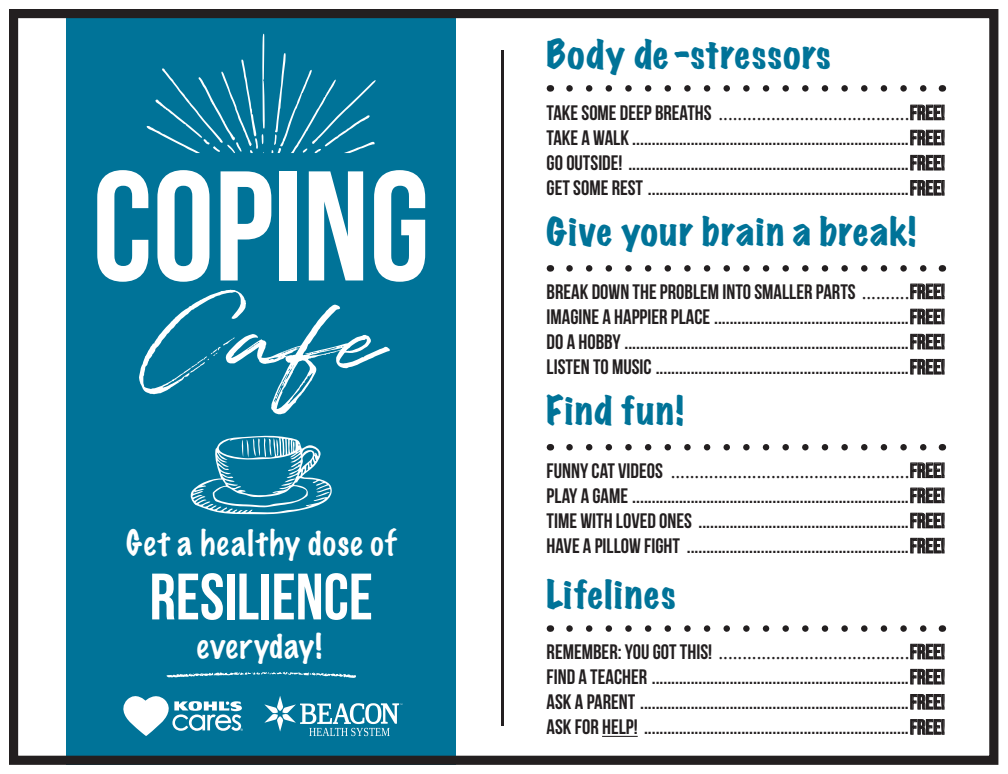
<style>
.page{position:relative;width:1008px;height:774px;background:#fff}
.page>*{position:absolute;margin:0;border:0;box-sizing:border-box;transform-origin:0 0}
.t1{font:155.9px "Bebas Neue";color:#fff}
.t2{font:110.7px "Quentin";color:#fff}
.t3{font:65.45px "Bebas Neue";color:#fff}
.t4{font:expanded 35.35px "Marker Felt";letter-spacing:.04em;color:#007398}
.t5{font:100 31.9px "Marker Felt";letter-spacing:.045em;color:#fff}
.t6{font:20.95px "Bebas Neue";color:#231f20}
.t7{font:20.95px "Minion Pro";color:#231f20}
.s1{font-family:"Bebas Neue"}
.s2{font-family:"Minion Pro"}
</style>
<div class="page">
<div style="left:66px;top:11px;width:390px;height:754px;background:#007398"></div>
<div style="left:9px;top:9px;width:989px;height:756px;border:9px solid #231f20"></div>
<hr style="left:501px;top:50px;width:3px;height:676px;background:#231f20">
<svg style="left:190px;top:435px;width:142px;height:80px"></svg>
<svg style="left:570px;top:85px;width:357px;height:7px"></svg>
<svg style="left:272px;top:53px;width:104px;height:100px"></svg>
<svg style="left:147px;top:34px;width:118px;height:119px"></svg>
<svg style="left:166px;top:672px;width:190px;height:6px"></svg>
<svg style="left:264px;top:696px;width:139px;height:40px"></svg>
<svg style="left:123px;top:696px;width:120px;height:40px"></svg>
<svg style="left:910px;top:104px;width:35px;height:17px"></svg>
<svg style="left:910px;top:130px;width:35px;height:16px"></svg>
<svg style="left:910px;top:155px;width:35px;height:16px"></svg>
<svg style="left:910px;top:180px;width:35px;height:16px"></svg>
<svg style="left:910px;top:283px;width:35px;height:17px"></svg>
<svg style="left:910px;top:309px;width:35px;height:16px"></svg>
<svg style="left:910px;top:334px;width:35px;height:16px"></svg>
<svg style="left:910px;top:359px;width:35px;height:16px"></svg>
<svg style="left:570px;top:265px;width:357px;height:7px"></svg>
<svg style="left:910px;top:462px;width:35px;height:16px"></svg>
<svg style="left:910px;top:487px;width:35px;height:17px"></svg>
<svg style="left:910px;top:513px;width:35px;height:16px"></svg>
<svg style="left:910px;top:538px;width:35px;height:16px"></svg>
<svg style="left:570px;top:444px;width:357px;height:7px"></svg>
<hr style="left:602px;top:736px;width:36px;height:1px;background:#231f20">
<svg style="left:910px;top:644px;width:35px;height:16px"></svg>
<svg style="left:910px;top:669px;width:35px;height:16px"></svg>
<svg style="left:910px;top:694px;width:35px;height:16px"></svg>
<svg style="left:910px;top:719px;width:35px;height:16px"></svg>
<svg style="left:570px;top:625px;width:357px;height:7px"></svg>
<p class="t1" style="left:92px;top:140px;width:339px">COPING</p>
<p class="t2" style="left:140px;top:265px;width:243px">Cafe</p>
<p class="t5" style="left:126px;top:518px;width:272px">Get a healthy dose of</p>
<p class="t3" style="left:150px;top:561px;width:225px">RESILIENCE</p>
<p class="t5" style="left:196px;top:621px;width:127px">everyday!</p>
<p class="t4" style="left:547px;top:26px;width:285px">Body de-stressors</p>
<p class="t7" style="left:547px;top:99px;width:400px"><span class="s1">TAKE SOME DEEP BREATHS</span> ........................................<span class="s1">FREE!</span></p>
<p class="t6" style="left:547px;top:126px;width:400px">TAKE A WALK .......................................................................FREE!</p>
<p class="t6" style="left:547px;top:151px;width:400px">GO OUTSIDE! ........................................................................FREE!</p>
<p class="t6" style="left:547px;top:176px;width:400px">GET SOME REST ...................................................................FREE!</p>
<p class="t4" style="left:547px;top:203px;width:371px">Give your brain a break!</p>
<p class="t6" style="left:547px;top:280px;width:400px">BREAK DOWN THE PROBLEM INTO SMALLER PARTS <span class="s2">..........</span>FREE!</p>
<p class="t6" style="left:547px;top:305px;width:400px">IMAGINE A HAPPIER PLACE ..................................................FREE!</p>
<p class="t6" style="left:547px;top:330px;width:400px">DO A HOBBY .........................................................................FREE!</p>
<p class="t6" style="left:547px;top:355px;width:400px">LISTEN TO MUSIC .................................................................FREE!</p>
<p class="t4" style="left:547px;top:382px;width:138px">Find fun!</p>
<p class="t7" style="left:547px;top:457px;width:400px"><span class="s1">FUNNY CAT VIDEOS</span> ..................................................<span class="s1">FREE!</span></p>
<p class="t6" style="left:547px;top:484px;width:400px">PLAY A GAME .......................................................................FREE!</p>
<p class="t6" style="left:547px;top:509px;width:400px">TIME WITH LOVED ONES ......................................................FREE!</p>
<p class="t6" style="left:547px;top:534px;width:400px">HAVE A PILLOW FIGHT .........................................................FREE!</p>
<p class="t4" style="left:547px;top:566px;width:130px">Lifelines</p>
<p class="t7" style="left:547px;top:638px;width:400px"><span class="s1">REMEMBER: YOU GOT THIS!</span> ........................................<span class="s1">FREE!</span></p>
<p class="t6" style="left:547px;top:665px;width:400px">FIND A TEACHER ..................................................................FREE!</p>
<p class="t6" style="left:547px;top:690px;width:400px">ASK A PARENT .....................................................................FREE!</p>
<p class="t6" style="left:547px;top:715px;width:400px">ASK FOR HELP! ....................................................................FREE!</p>
</div>
